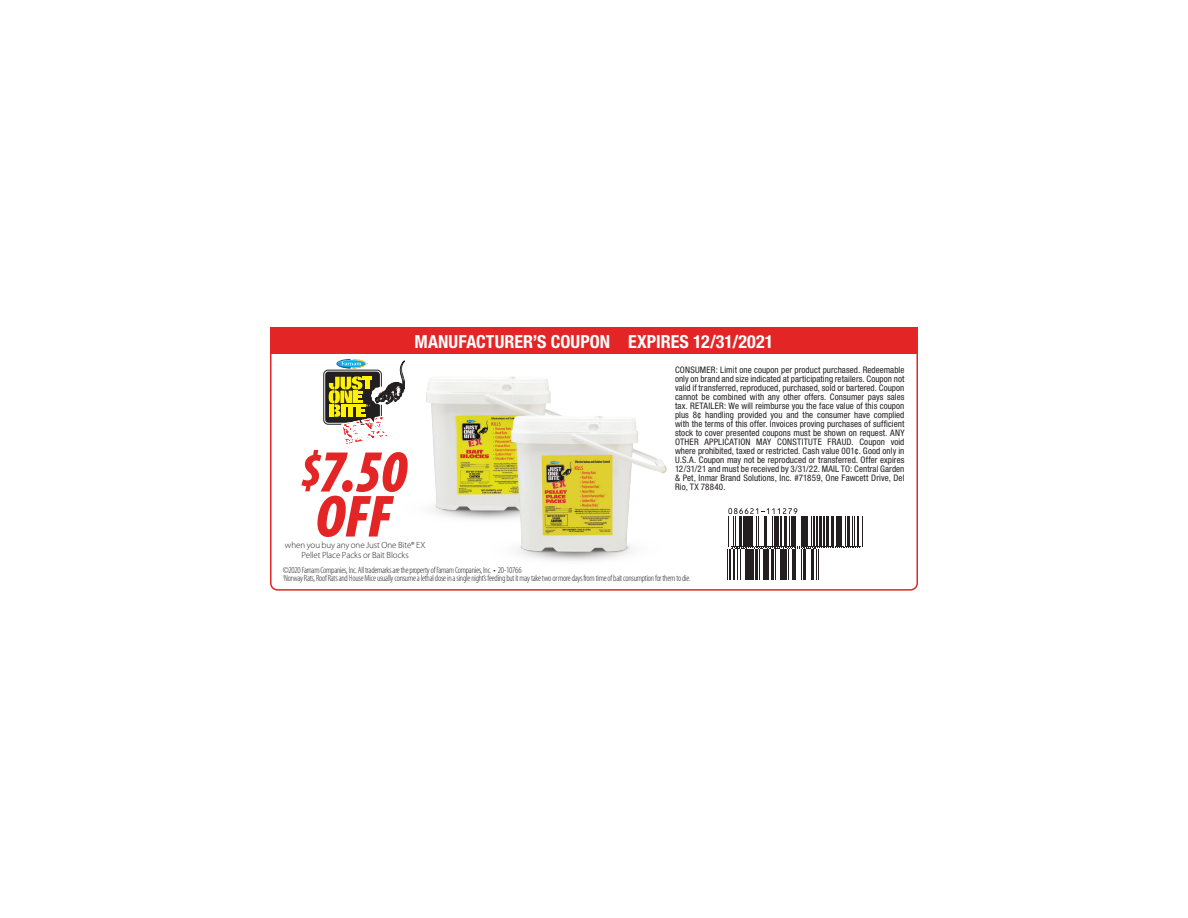
<style>
.page{position:relative;width:1188px;height:918px;background:#fff}
.page>*{position:absolute;margin:0;border:0;box-sizing:border-box;transform-origin:0 0}
.t1{font:italic 900 condensed 60px "Myriad Pro";color:#e32525}
.t2{font:700 condensed 18px "Helvetica Neue LT Std";letter-spacing:.005em;color:#fff}
.t3{font:condensed 9px/9px "Helvetica Neue LT Std";letter-spacing:.01em;color:#231f20;text-align:justify}
.t4{font:300 condensed 9px "Myriad Pro";letter-spacing:-.025em;color:#231f20}
.t5{font:300 9px "Myriad Pro";letter-spacing:-.01em;color:#231f20}
.s1{font-size:51px}
</style>
<div class="page">
<svg style="left:270px;top:354px;width:648px;height:237px"></svg>
<div style="left:270px;top:327px;width:648px;height:27px;background:#e32525"></div>
<svg style="left:324px;top:359px;width:81px;height:86px"></svg>
<img style="left:399px;top:371px;width:188px;height:154px">
<img style="left:493px;top:406px;width:183px;height:164px">
<hr style="left:728px;top:516px;width:1px;height:30px;background:#231f20">
<hr style="left:733px;top:516px;width:1px;height:30px;background:#231f20">
<hr style="left:735px;top:516px;width:1px;height:30px;background:#231f20">
<hr style="left:739px;top:516px;width:3px;height:30px;background:#231f20">
<hr style="left:743px;top:516px;width:2px;height:30px;background:#231f20">
<div style="left:746px;top:516px;width:7px;height:30px;background:#231f20"></div>
<hr style="left:757px;top:516px;width:1px;height:30px;background:#231f20">
<hr style="left:758px;top:516px;width:1px;height:30px;background:#231f20">
<hr style="left:764px;top:516px;width:1px;height:30px;background:#231f20">
<hr style="left:766px;top:516px;width:1px;height:30px;background:#231f20">
<hr style="left:772px;top:516px;width:1px;height:30px;background:#231f20">
<hr style="left:774px;top:516px;width:1px;height:30px;background:#231f20">
<hr style="left:776px;top:516px;width:3px;height:30px;background:#231f20">
<hr style="left:780px;top:516px;width:2px;height:30px;background:#231f20">
<hr style="left:785px;top:516px;width:2px;height:30px;background:#231f20">
<hr style="left:789px;top:516px;width:1px;height:30px;background:#231f20">
<hr style="left:791px;top:516px;width:4px;height:30px;background:#231f20">
<hr style="left:801px;top:516px;width:2px;height:30px;background:#231f20">
<hr style="left:804px;top:516px;width:4px;height:30px;background:#231f20">
<hr style="left:811px;top:516px;width:1px;height:30px;background:#231f20">
<hr style="left:813px;top:516px;width:1px;height:30px;background:#231f20">
<hr style="left:816px;top:516px;width:2px;height:30px;background:#231f20">
<hr style="left:819px;top:516px;width:3px;height:30px;background:#231f20">
<hr style="left:823px;top:516px;width:1px;height:30px;background:#231f20">
<hr style="left:826px;top:516px;width:3px;height:30px;background:#231f20">
<hr style="left:831px;top:516px;width:2px;height:30px;background:#231f20">
<div style="left:836px;top:516px;width:6px;height:30px;background:#231f20"></div>
<hr style="left:845px;top:516px;width:1px;height:30px;background:#231f20">
<hr style="left:847px;top:516px;width:3px;height:30px;background:#231f20">
<hr style="left:853px;top:516px;width:1px;height:30px;background:#231f20">
<hr style="left:854px;top:516px;width:1px;height:30px;background:#231f20">
<hr style="left:857px;top:516px;width:2px;height:30px;background:#231f20">
<hr style="left:863px;top:516px;width:1px;height:30px;background:#231f20">
<svg style="left:731px;top:546px;width:130px;height:3px"></svg>
<hr style="left:728px;top:549px;width:1px;height:31px;background:#231f20">
<hr style="left:729px;top:549px;width:2px;height:31px;background:#231f20">
<hr style="left:733px;top:549px;width:2px;height:31px;background:#231f20">
<hr style="left:737px;top:549px;width:1px;height:31px;background:#231f20">
<hr style="left:740px;top:549px;width:1px;height:31px;background:#231f20">
<hr style="left:745px;top:549px;width:1px;height:31px;background:#231f20">
<div style="left:747px;top:549px;width:7px;height:31px;background:#231f20"></div>
<hr style="left:756px;top:549px;width:2px;height:31px;background:#231f20">
<hr style="left:759px;top:549px;width:1px;height:31px;background:#231f20">
<hr style="left:763px;top:549px;width:4px;height:31px;background:#231f20">
<hr style="left:768px;top:549px;width:1px;height:31px;background:#231f20">
<hr style="left:771px;top:549px;width:3px;height:31px;background:#231f20">
<hr style="left:776px;top:549px;width:1px;height:31px;background:#231f20">
<hr style="left:780px;top:549px;width:3px;height:31px;background:#231f20">
<hr style="left:784px;top:549px;width:3px;height:31px;background:#231f20">
<hr style="left:788px;top:549px;width:1px;height:31px;background:#231f20">
<hr style="left:792px;top:549px;width:3px;height:31px;background:#231f20">
<hr style="left:801px;top:549px;width:1px;height:31px;background:#231f20">
<hr style="left:803px;top:549px;width:1px;height:31px;background:#231f20">
<hr style="left:805px;top:549px;width:1px;height:31px;background:#231f20">
<hr style="left:811px;top:549px;width:3px;height:31px;background:#231f20">
<hr style="left:816px;top:549px;width:1px;height:31px;background:#231f20">
<hr style="left:818px;top:549px;width:1px;height:31px;background:#231f20">
<svg style="left:728px;top:508px;width:69px;height:6px"></svg>
<p class="t2" style="left:415px;top:331px;width:360px">MANUFACTURER’S COUPON EXPIRES 12/31/2021</p>
<p class="t1" style="left:300px;top:440px;width:109px"><span class="s1">$</span>7.50</p>
<p class="t1" style="left:315px;top:485px;width:78px">OFF</p>
<p class="t5" style="left:301px;top:550px;width:109px">Pellet Place Packs or Bait Blocks</p>
<p class="t5" style="left:285px;top:539px;width:142px">when you buy any one Just One Bite® EX</p>
<p class="t3" style="left:675px;top:365px;width:231px">CONSUMER: Limit one coupon per product purchased. Redeemable only on brand and size indicated at participating retailers. Coupon not valid if transferred, reproduced, purchased, sold or bartered. Coupon cannot be combined with any other offers. Consumer pays sales tax. RETAILER: We will reimburse you the face value of this coupon plus 8¢ handling provided you and the consumer have complied with the terms of this offer. Invoices proving purchases of sufficient stock to cover presented coupons must be shown on request. ANY OTHER APPLICATION MAY CONSTITUTE FRAUD. Coupon void where prohibited, taxed or restricted. Cash value 001¢. Good only in U.S.A. Coupon may not be reproduced or transferred. Offer expires 12/31/21 and must be received by 3/31/22. MAIL TO: Central Garden &amp; Pet, Inmar Brand Solutions, Inc. #71859, One Fawcett Drive, Del Rio, TX 78840.</p>
<p class="t4" style="left:283px;top:565px;width:240px">©2020 Farnam Companies, Inc. All trademarks are the property of Farnam Companies, Inc. • 20-10766</p>
<p class="t4" style="left:283px;top:573px;width:409px"><sup>†</sup>Norway Rats, Roof Rats and House Mice usually consume a lethal dose in a single night’s feeding but it may take two or more days from time of bait consumption for them to die.</p>
</div>
